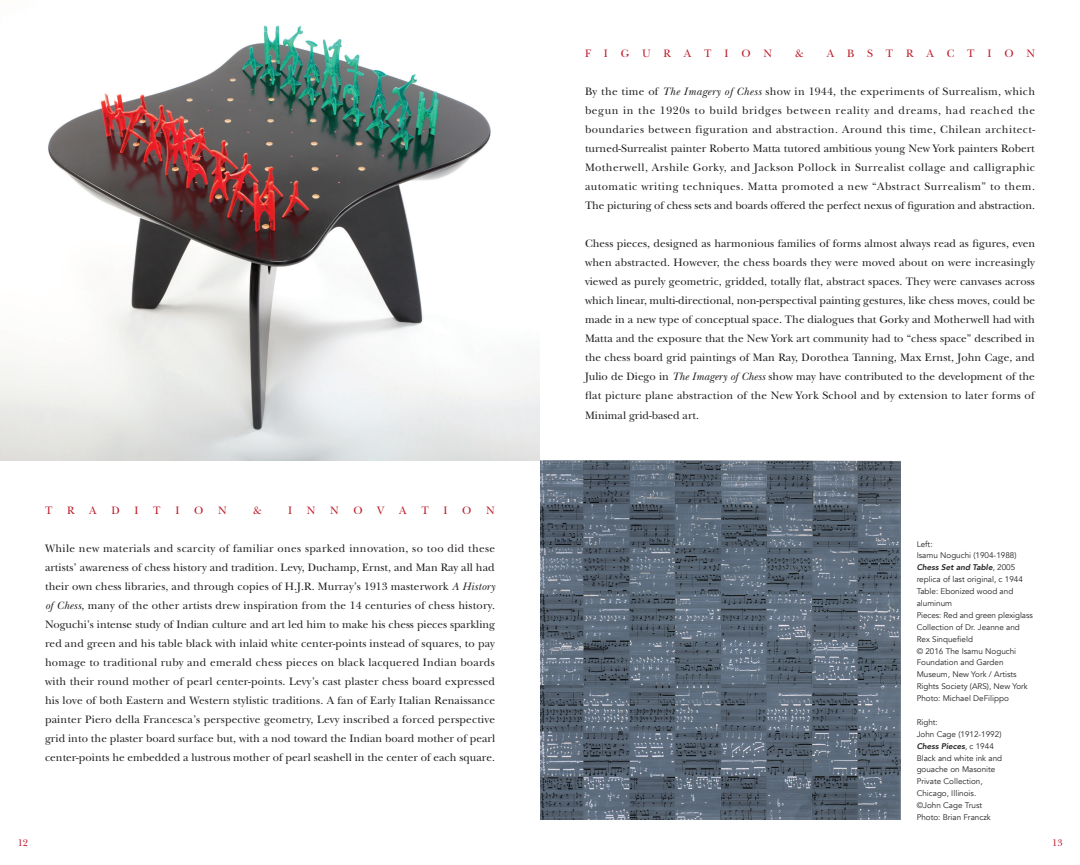
<style>
.page{position:relative;width:1080px;height:865px;background:#fff}
.page>*{position:absolute;margin:0;border:0;box-sizing:border-box;transform-origin:0 0}
.t1{font:11.25px/19px "New Baskerville Std";letter-spacing:.005em;color:#231f20;text-align:justify}
.t2{font:11.25px "New Baskerville Std";color:#be1d2c}
.t3{font:10px "New Baskerville Std";color:#be1d2c}
.t4{font:8.12px/11.9px "Avenir";color:#231f20}
.s1{font-style:italic}
.s2{font-weight:800;font-style:italic}
</style>
<div class="page">
<img style="left:0;top:25px;width:540px;height:435px">
<img style="left:540px;top:460px;width:360px;height:359px">
<p class="t2" style="left:585px;top:47px;width:189px">F I G U R A T I O N</p>
<p class="t2" style="left:795px;top:47px;width:10px">&amp;</p>
<p class="t2" style="left:827px;top:47px;width:210px">A B S T R A C T I O N</p>
<p class="t1" style="left:585px;top:82px;width:452px">By the time of <span class="s1">The Imagery of Chess</span> show in 1944, the experiments of Surrealism, which begun in the 1920s to build bridges between reality and dreams, had reached the boundaries between figuration and abstraction. Around this time, Chilean architect&shy;turned-Surrealist painter Roberto Matta tutored ambitious young New York painters Robert Motherwell, Arshile Gorky, and Jackson Pollock in Surrealist collage and calligraphic automatic writing techniques. Matta promoted a new “Abstract Surrealism” to them.<br>The picturing of chess sets and boards offered the perfect nexus of figuration and abstraction.</p>
<p class="t1" style="left:585px;top:234px;width:452px">Chess pieces, designed as harmonious families of forms almost always read as figures, even when abstracted. However, the chess boards they were moved about on were increasingly viewed as purely geometric, gridded, totally flat, abstract spaces. They were canvases across which linear, multi-directional, non-perspectival painting gestures, like chess moves, could be made in a new type of conceptual space. The dialogues that Gorky and Motherwell had with Matta and the exposure that the New York art community had to “chess space” described in the chess board grid paintings of Man Ray, Dorothea Tanning, Max Ernst, John Cage, and Julio de Diego in <span class="s1">The Imagery of Chess</span> show may have contributed to the development of the flat picture plane abstraction of the New York School and by extension to later forms of Minimal grid-based art.</p>
<p class="t2" style="left:45px;top:503px;width:9px">T</p>
<p class="t2" style="left:67px;top:503px;width:9px">R</p>
<p class="t2" style="left:89px;top:503px;width:9px">A</p>
<p class="t2" style="left:111px;top:503px;width:10px">D</p>
<p class="t2" style="left:135px;top:503px;width:6px">I</p>
<p class="t2" style="left:153px;top:503px;width:9px">T</p>
<p class="t2" style="left:175px;top:503px;width:6px">I</p>
<p class="t2" style="left:194px;top:503px;width:11px">O</p>
<p class="t2" style="left:218px;top:503px;width:10px">N</p>
<p class="t2" style="left:253px;top:503px;width:10px">&amp;</p>
<p class="t2" style="left:288px;top:503px;width:6px">I</p>
<p class="t2" style="left:307px;top:503px;width:10px">N</p>
<p class="t2" style="left:330px;top:503px;width:10px">N</p>
<p class="t2" style="left:353px;top:503px;width:11px">O</p>
<p class="t2" style="left:377px;top:503px;width:9px">V</p>
<p class="t2" style="left:399px;top:503px;width:9px">A</p>
<p class="t2" style="left:421px;top:503px;width:9px">T</p>
<p class="t2" style="left:444px;top:503px;width:6px">I</p>
<p class="t2" style="left:462px;top:503px;width:11px">O</p>
<p class="t2" style="left:486px;top:503px;width:10px">N</p>
<p class="t1" style="left:45px;top:538px;width:452px">While new materials and scarcity of familiar ones sparked innovation, so too did these artists’ awareness of chess history and tradition. Levy, Duchamp, Ernst, and Man Ray all had their own chess libraries, and through copies of H.J.R. Murray’s 1913 masterwork <span class="s1">A History of Chess</span>, many of the other artists drew inspiration from the 14 centuries of chess history.<br>Noguchi’s intense study of Indian culture and art led him to make his chess pieces sparkling red and green and his table black with inlaid white center-points instead of squares, to pay homage to traditional ruby and emerald chess pieces on black lacquered Indian boards with their round mother of pearl center-points. Levy’s cast plaster chess board expressed his love of both Eastern and Western stylistic traditions. A fan of Early Italian Renaissance painter Piero della Francesca’s perspective geometry, Levy inscribed a forced perspective grid into the plaster board surface but, with a nod toward the Indian board mother of pearl center-points he embedded a lustrous mother of pearl seashell in the center of each square.</p>
<p class="t4" style="left:917px;top:537px;width:118px">Left:<br>Isamu Noguchi (1904-1988)<br><span class="s2">Chess Set and Table</span>, 2005 replica of last original, c 1944<br>Table: Ebonized wood and aluminum<br>Pieces: Red and green plexiglass<br>Collection of Dr. Jeanne and<br>Rex Sinquefield<br>© 2016 The Isamu Noguchi<br>Foundation and Garden<br>Museum, New York / Artists<br>Rights Society (ARS), New York<br>Photo: Michael DeFilippo</p>
<p class="t4" style="left:917px;top:715px;width:87px">Right:<br>John Cage (1912-1992)<br><span class="s2">Chess Pieces</span>, c 1944<br>Black and white ink and gouache on Masonite<br>Private Collection,<br>Chicago, Illinois. ©John Cage Trust<br>Photo: Brian Franczk</p>
<p class="t3" style="left:18px;top:836px;width:12px">12</p>
<p class="t3" style="left:1052px;top:836px;width:12px">13</p>
</div>
